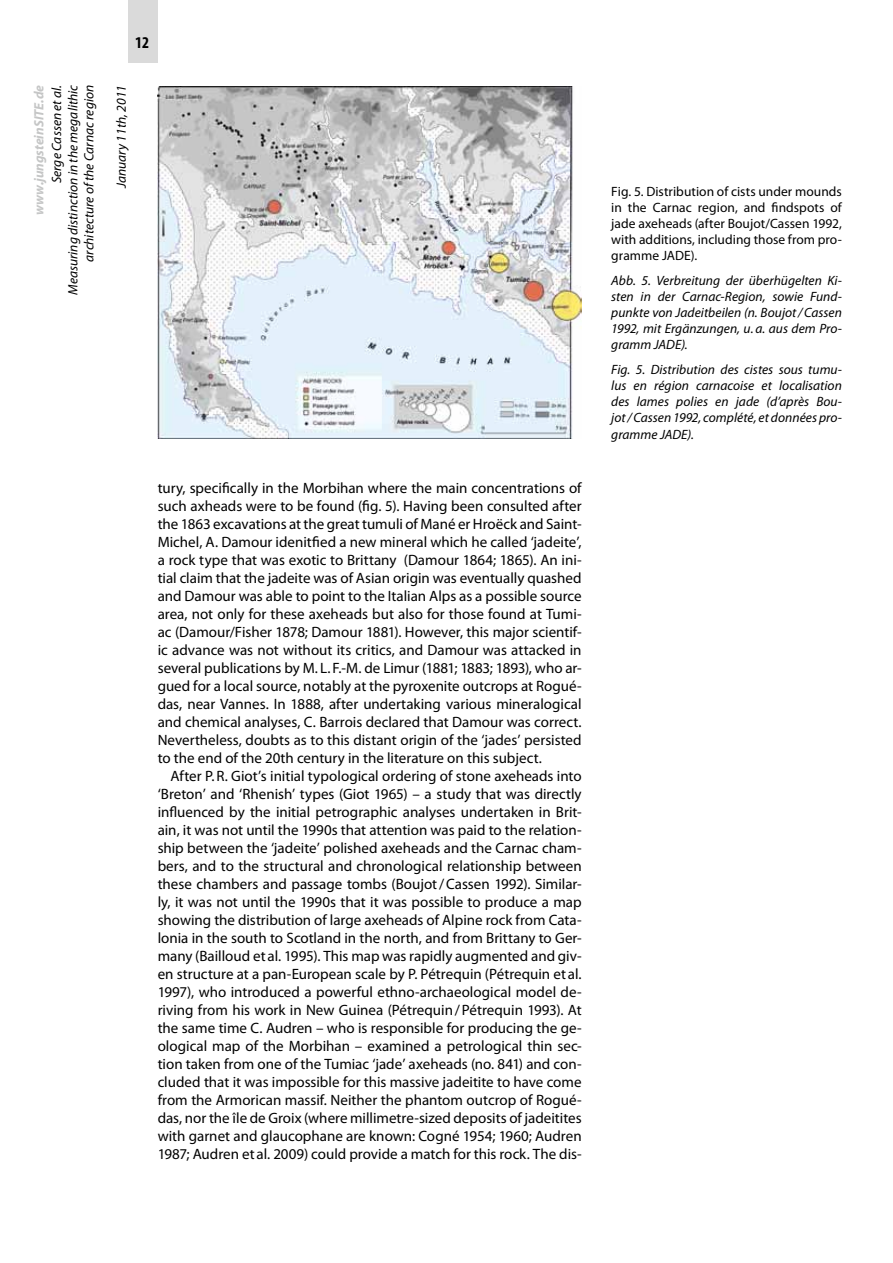
<style>
.page{position:relative;width:893px;height:1263px;background:#fff}
.page>*{position:absolute;margin:0;border:0;box-sizing:border-box;transform-origin:0 0}
.t1{font:700 condensed 16.5px "Myriad Pro";color:#000}
.t2{font:15px/18px "Myriad Pro";color:#000;text-align:justify}
.t3{font:italic 13.5px/16.2px "Myriad Pro";color:#000;text-align:justify}
.t4{font:13.5px/16.2px "Myriad Pro";letter-spacing:.005em;color:#000;text-align:justify}
.t5{font:italic 700 13.5px "Myriad Pro";color:#c5c6c6}
</style>
<div class="page">
<div style="left:128px;top:0;width:30px;height:63px;background:#dadada"></div>
<img style="left:158px;top:86px;width:424px;height:352px">
<p class="t1" style="left:135px;top:32px;width:16px">12</p>
<p class="t3" style="left:48px;top:295px;width:211px;text-align:right;rotate:-90deg">Serge Cassen et al.<br>Measuring distinction in the megalithic architecture of the Carnac region</p>
<p class="t3" style="left:113px;top:188px;width:104px;rotate:-90deg">January 11th, 2011</p>
<p class="t5" style="left:30px;top:215px;width:132px;rotate:-90deg">www.jungsteinSITE.de</p>
<p class="t2" style="left:158px;top:478px;width:426px">tury, specifically in the Morbihan where the main concentrations of such axheads were to be found (fig. 5). Having been consulted after the 1863 excavations at the great tumuli of Mané er Hroëck and Saint-Michel, A. Damour idenitfied a new mineral which he called ‘jadeite’, a rock type that was exotic to Brittany (Damour 1864; 1865). An ini&shy;tial claim that the jadeite was of Asian origin was eventually quashed and Damour was able to point to the Italian Alps as a possible source area, not only for these axeheads but also for those found at Tumi&shy;ac (Damour/Fisher 1878; Damour 1881). However, this major scientif&shy;ic advance was not without its critics, and Damour was attacked in several publications by M. L. F.-M. de Limur (1881; 1883; 1893), who ar&shy;gued for a local source, notably at the pyroxenite outcrops at Rogué&shy;das, near Vannes. In 1888, after undertaking various mineralogical and chemical analyses, C. Barrois declared that Damour was correct.<br>Nevertheless, doubts as to this distant origin of the ‘jades’ persisted to the end of the 20th century in the literature on this subject.</p>
<p class="t2" style="left:158px;top:766px;width:426px;text-indent:13px">After P.R. Giot’s initial typological ordering of stone axeheads into ‘Breton’ and ‘Rhenish’ types (Giot 1965) – a study that was directly influenced by the initial petrographic analyses undertaken in Brit&shy;ain, it was not until the 1990s that attention was paid to the relation&shy;ship between the ‘jadeite’ polished axeheads and the Carnac cham&shy;bers, and to the structural and chronological relationship between these chambers and passage tombs (Boujot/Cassen 1992). Similar&shy;ly, it was not until the 1990s that it was possible to produce a map showing the distribution of large axeheads of Alpine rock from Cata&shy;lonia in the south to Scotland in the north, and from Brittany to Ger&shy;many (Bailloud et al. 1995). This map was rapidly augmented and giv&shy;en structure at a pan-European scale by P. Pétrequin (Pétrequin et al.<br>1997), who introduced a powerful ethno-archaeological model de&shy;riving from his work in New Guinea (Pétrequin/Pétrequin 1993). At the same time C. Audren – who is responsible for producing the ge&shy;ological map of the Morbihan – examined a petrological thin sec&shy;tion taken from one of the Tumiac ‘jade’ axeheads (no. 841) and con&shy;cluded that it was impossible for this massive jadeitite to have come from the Armorican massif. Neither the phantom outcrop of Rogué&shy;das, nor the île de Groix (where millimetre-sized deposits of jadeitites with garnet and glaucophane are known: Cogné 1954; 1960; Audren 1987; Audren et al. 2009) could provide a match for this rock. The dis-</p>
<p class="t4" style="left:611px;top:183px;width:232px">Fig. 5. Distribution of cists under mounds in the Carnac region, and findspots of jade axeheads (after Boujot/Cassen 1992, with additions, including those from pro&shy;gramme JADE).</p>
<p class="t3" style="left:611px;top:272px;width:232px">Abb. 5. Verbreitung der überhügelten Ki&shy;sten in der Carnac-Region, sowie Fund&shy;punkte von Jadeitbeilen (n. Boujot/Cassen 1992, mit Ergänzungen, u.a. aus dem Pro&shy;gramm JADE).</p>
<p class="t3" style="left:611px;top:361px;width:232px">Fig. 5. Distribution des cistes sous tumu&shy;lus en région carnacoise et localisation des lames polies en jade (d’après Bou&shy;jot/Cassen 1992, complété, et données pro&shy;gramme JADE).</p>
</div>
